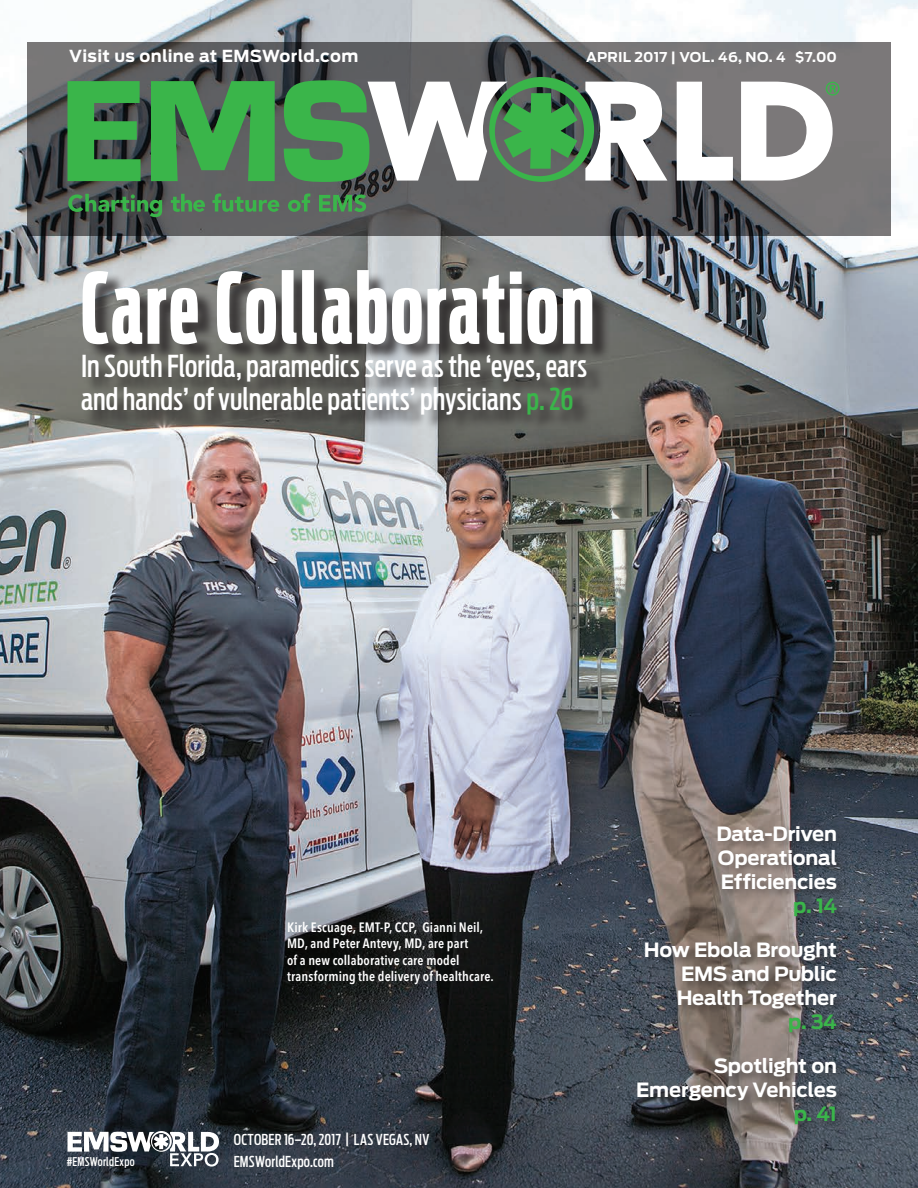
<style>
.page{position:relative;width:918px;height:1188px;background:#fff}
.page>*{position:absolute;margin:0;border:0;box-sizing:border-box;transform-origin:0 0}
.t1{font:700 97.5px "Antenna Comp";letter-spacing:.025em;color:#fff}
.t2{font:500 30px/33px "Antenna Extra Cond";letter-spacing:.005em;color:#fff}
.t3{font:700 19.5px/24px "Antenna";letter-spacing:-.015em;color:#fff;text-align:justify}
.t4{font:700 19.5px "Antenna";color:#3ab54a}
.t5{font:700 16.5px "Antenna";letter-spacing:.015em;color:#fff}
.t6{font:500 15px "Antenna Extra Cond";letter-spacing:.015em;color:#fff}
.t7{font:600 condensed 13.5px/16.5px "Avenir Next LT Pro";letter-spacing:.01em;color:#fff}
.t8{font:700 13.5px "Antenna";letter-spacing:.01em;color:#fff}
.t9{font:500 12px "Antenna Extra Cond";letter-spacing:.02em;color:#fff}
.s1{color:#3ab54a}
</style>
<div class="page">
<img style="left:0;top:0;width:918px;height:1188px">
<svg style="left:27px;top:42px;width:864px;height:194px;background:#5f5f61"></svg>
<div style="left:635px;top:822px;width:214px;height:315px;background:#231f20;opacity:.55"></div>
<div style="left:84px;top:272px;width:527px;height:160px;background:#231f20;opacity:.75"></div>
<svg style="left:677px;top:82px;width:56px;height:99px"></svg>
<svg style="left:68px;top:194px;width:94px;height:23px;background:#37623f"></svg>
<svg style="left:171px;top:194px;width:34px;height:18px"></svg>
<svg style="left:212px;top:193px;width:67px;height:19px"></svg>
<svg style="left:288px;top:193px;width:23px;height:19px"></svg>
<svg style="left:319px;top:194px;width:47px;height:18px"></svg>
<svg style="left:67px;top:77px;width:600px;height:105px"></svg>
<svg style="left:741px;top:82px;width:99px;height:99px"></svg>
<svg style="left:67px;top:1131px;width:153px;height:36px"></svg>
<p class="t5" style="left:69px;top:46px;width:290px">Visit us online at EMSWorld.com</p>
<p class="t8" style="left:586px;top:49px;width:252px">APRIL 2017 | VOL. 46, NO. 4 $7.00</p>
<h1 class="t1" style="left:81px;top:255px;width:515px">Care Collaboration</h1>
<h2 class="t2" style="left:81px;top:350px;width:508px">In South Florida, paramedics serve as the ‘eyes, ears and hands’ of vulnerable patients’ physicians <span class="s1">p. 26</span></h2>
<p class="t7" style="left:287px;top:918px;width:208px">Kirk Escuage, EMT-P, CCP, Gianni Neil, MD, and Peter Antevy, MD, are part<br>of a new collaborative care model transforming the delivery of healthcare.</p>
<p class="t6" style="left:234px;top:1131px;width:197px">OCTOBER 16–20, 2017 | LAS VEGAS, NV</p>
<p class="t9" style="left:67px;top:1155px;width:69px">#EMSWorldExpo</p>
<p class="t6" style="left:234px;top:1153px;width:101px">EMSWorldExpo.com</p>
<h3 class="t3" style="left:716px;top:822px;width:122px">Data-Driven Operational Efficiencies</h3>
<h3 class="t4" style="left:793px;top:894px;width:45px">p. 14</h3>
<h3 class="t3" style="left:677px;top:938px;width:162px;text-indent:-33px">How Ebola Brought EMS and Public Health Together</h3>
<h3 class="t4" style="left:788px;top:1010px;width:50px">p. 34</h3>
<h3 class="t3" style="left:636px;top:1054px;width:202px;text-align:right">Spotlight on<br>Emergency Vehicles</h3>
<h3 class="t4" style="left:794px;top:1102px;width:45px">p. 41</h3>
</div>
